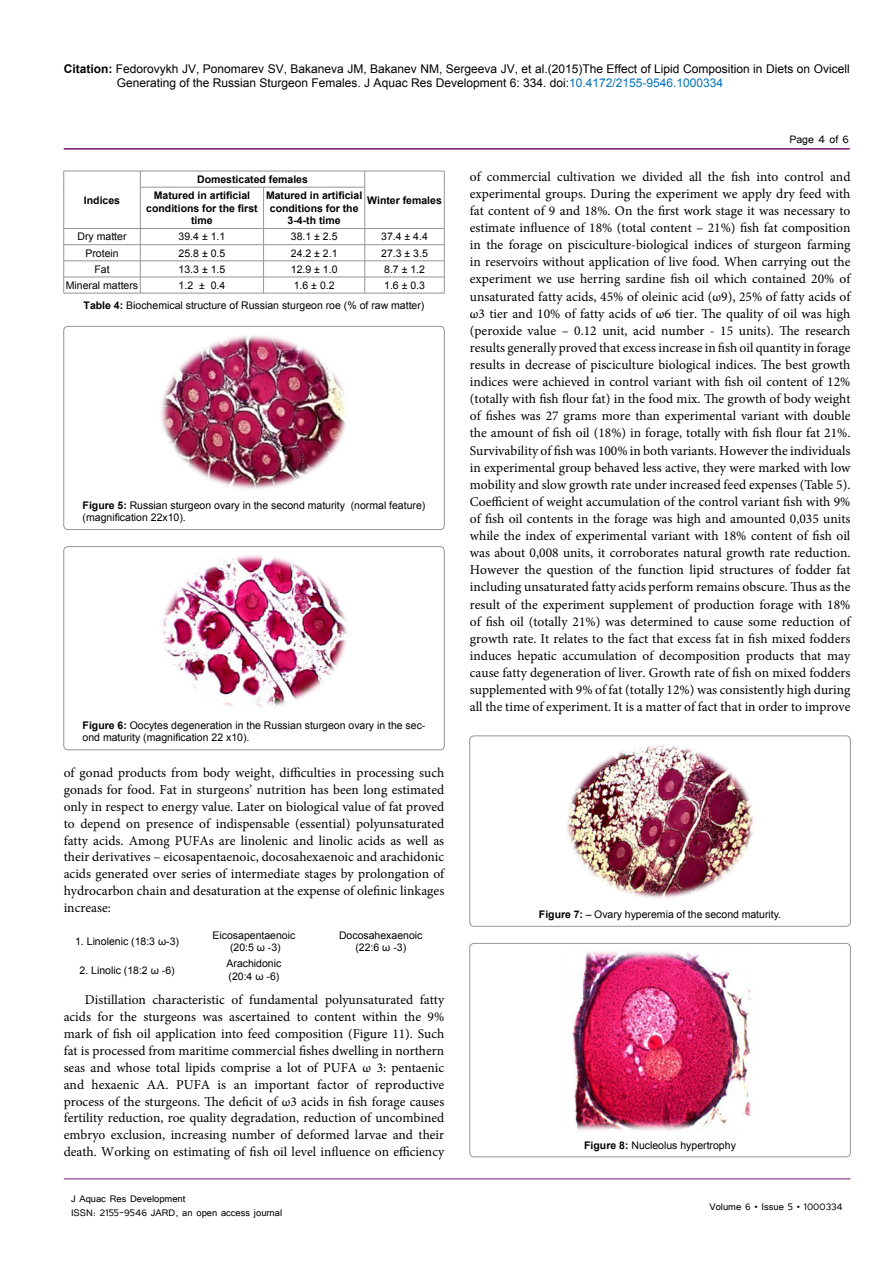
<style>
.page{position:relative;width:893px;height:1263px;background:#fff}
.page>*{position:absolute;margin:0;border:0;box-sizing:border-box;transform-origin:0 0}
.t1{font:13.5px/17.1px "Minion Pro";color:#000;text-align:justify}
.t2{font:13.5px "Tunga";color:#000}
.t3{font:12px/14.4px "Arial";color:#000}
.t4{font:12px/14.4px "Tunga";color:#000}
.t5{font:10.5px/12.6px "Arial";color:#000}
.t6{font:700 10.5px/12.6px "Arial";color:#000;text-align:center}
.s1{font-weight:700}
.s2{color:#0072bc}
</style>
<div class="page">
<hr style="left:64px;top:148px;width:786px;height:2px;background:#741472">
<hr style="left:64px;top:1179px;width:786px;height:1px;background:#741472">
<hr style="left:64px;top:171px;width:76px;height:1px;background:#939598">
<svg style="left:63px;top:171px;width:1px;height:16px"></svg>
<hr style="left:140px;top:171px;width:124px;height:1px;background:#939598">
<svg style="left:140px;top:171px;width:1px;height:16px"></svg>
<hr style="left:264px;top:171px;width:101px;height:1px;background:#939598">
<hr style="left:365px;top:171px;width:79px;height:1px;background:#939598">
<svg style="left:365px;top:171px;width:1px;height:16px"></svg>
<svg style="left:444px;top:171px;width:1px;height:16px"></svg>
<hr style="left:63px;top:187px;width:1px;height:41px;background:#939598">
<hr style="left:140px;top:187px;width:124px;height:1px;background:#939598">
<hr style="left:140px;top:187px;width:1px;height:41px;background:#939598">
<hr style="left:264px;top:187px;width:101px;height:1px;background:#939598">
<hr style="left:263px;top:187px;width:1px;height:41px;background:#939598">
<hr style="left:365px;top:187px;width:1px;height:41px;background:#939598">
<hr style="left:444px;top:187px;width:1px;height:41px;background:#939598">
<hr style="left:64px;top:228px;width:76px;height:1px;background:#939598">
<hr style="left:140px;top:228px;width:124px;height:1px;background:#939598">
<hr style="left:264px;top:228px;width:101px;height:1px;background:#939598">
<hr style="left:365px;top:228px;width:79px;height:1px;background:#939598">
<hr style="left:64px;top:244px;width:76px;height:1px;background:#939598">
<hr style="left:140px;top:244px;width:124px;height:1px;background:#939598">
<hr style="left:264px;top:244px;width:101px;height:1px;background:#939598">
<hr style="left:365px;top:244px;width:79px;height:1px;background:#939598">
<hr style="left:64px;top:261px;width:76px;height:1px;background:#939598">
<hr style="left:140px;top:261px;width:124px;height:1px;background:#939598">
<hr style="left:264px;top:261px;width:101px;height:1px;background:#939598">
<hr style="left:365px;top:261px;width:79px;height:1px;background:#939598">
<hr style="left:64px;top:277px;width:76px;height:1px;background:#939598">
<svg style="left:63px;top:229px;width:1px;height:64px"></svg>
<hr style="left:140px;top:277px;width:124px;height:1px;background:#939598">
<svg style="left:140px;top:229px;width:1px;height:64px"></svg>
<hr style="left:264px;top:277px;width:101px;height:1px;background:#939598">
<svg style="left:263px;top:229px;width:1px;height:64px"></svg>
<hr style="left:365px;top:277px;width:79px;height:1px;background:#939598">
<svg style="left:365px;top:229px;width:1px;height:64px"></svg>
<svg style="left:444px;top:229px;width:1px;height:64px"></svg>
<hr style="left:64px;top:293px;width:76px;height:1px;background:#939598">
<hr style="left:140px;top:293px;width:124px;height:1px;background:#939598">
<hr style="left:264px;top:293px;width:101px;height:1px;background:#939598">
<hr style="left:365px;top:293px;width:79px;height:1px;background:#939598">
<div style="left:64px;top:326px;width:380px;height:204px;border:1px solid #939598;border-radius:4px"></div>
<img style="left:161px;top:335px;width:185px;height:154px">
<div style="left:64px;top:547px;width:380px;height:203px;border:1px solid #939598;border-radius:4px"></div>
<img style="left:162px;top:555px;width:185px;height:153px">
<div style="left:470px;top:736px;width:380px;height:190px;border:1px solid #939598;border-radius:4px"></div>
<img style="left:567px;top:744px;width:187px;height:154px">
<div style="left:470px;top:943px;width:380px;height:214px;border:1px solid #939598;border-radius:4px"></div>
<img style="left:572px;top:951px;width:179px;height:180px">
<p class="t3" style="left:117px;top:61px;width:734px;text-indent:-53px"><span class="s1">Citation:</span> Fedorovykh JV, Ponomarev SV, Bakaneva JM, Bakanev NM, Sergeeva JV, et al.(2015)The Effect of Lipid Composition in Diets on Ovicell<br>Generating of the Russian Sturgeon Females. J Aquac Res Development 6: 334. doi:<span class="s2">10.4172/2155-9546.1000334</span></p>
<p class="t6" style="left:84px;top:194px;width:38px">Indices</p>
<p class="t6" style="left:197px;top:173px;width:112px">Domesticated females</p>
<p class="t6" style="left:146px;top:189px;width:113px">Matured in artificial conditions for the first time</p>
<p class="t6" style="left:266px;top:189px;width:98px">Matured in artificial conditions for the<br>3-4-th time</p>
<p class="t6" style="left:367px;top:194px;width:76px">Winter females</p>
<p class="t5" style="left:78px;top:231px;width:51px">Dry matter</p>
<p class="t5" style="left:179px;top:231px;width:48px">39.4 ± 1.1</p>
<p class="t5" style="left:291px;top:231px;width:48px">38.1 ± 2.5</p>
<p class="t5" style="left:381px;top:231px;width:48px">37.4 ± 4.4</p>
<p class="t5" style="left:85px;top:247px;width:35px">Protein</p>
<p class="t5" style="left:179px;top:247px;width:48px">25.8 ± 0.5</p>
<p class="t5" style="left:291px;top:247px;width:48px">24.2 ± 2.1</p>
<p class="t5" style="left:381px;top:247px;width:48px">27.3 ± 3.5</p>
<p class="t5" style="left:94px;top:263px;width:17px">Fat</p>
<p class="t5" style="left:179px;top:263px;width:48px">13.3 ± 1.5</p>
<p class="t5" style="left:291px;top:263px;width:48px">12.9 ± 1.0</p>
<p class="t5" style="left:384px;top:263px;width:42px">8.7 ± 1.2</p>
<p class="t5" style="left:66px;top:279px;width:74px">Mineral matters</p>
<p class="t5" style="left:179px;top:279px;width:48px">1.2 ± 0.4</p>
<p class="t5" style="left:294px;top:279px;width:42px">1.6 ± 0.2</p>
<p class="t5" style="left:84px;top:275px;width:343px;line-height:20.4px;text-align:right">1.6 ± 0.3<br><span class="s1">Table 4:</span> Biochemical structure of Russian sturgeon roe (% of raw matter)</p>
<p class="t5" style="left:83px;top:499px;width:344px"><span class="s1">Figure 5:</span> Russian sturgeon ovary in the second maturity (normal feature) (magnification 22х10).</p>
<p class="t5" style="left:83px;top:719px;width:344px"><span class="s1">Figure 6:</span> Oocytes degeneration in the Russian sturgeon ovary in the sec&shy;ond maturity (magnification 22 х10).</p>
<p class="t1" style="left:64px;top:764px;width:382px">of gonad products from body weight, difficulties in processing such gonads for food. Fat in sturgeons’ nutrition has been long estimated only in respect to energy value. Later on biological value of fat proved to depend on presence of indispensable (essential) polyunsaturated fatty acids. Among PUFAs are linolenic and linolic acids as well as their derivatives – eicosapentaenoic, docosahexaenoic and arachidonic acids generated over series of intermediate stages by prolongation of hydrocarbon chain and desaturation at the expense of olefinic linkages increase:</p>
<p class="t5" style="left:75px;top:935px;width:105px">1. Linolenic (18:3 ω-3)</p>
<p class="t5" style="left:212px;top:929px;width:84px;text-align:center">Eicosapentaenoic (20:5 ω -3)</p>
<p class="t5" style="left:339px;top:929px;width:85px;text-align:center">Docosahexaenoic (22:6 ω -3)</p>
<p class="t5" style="left:80px;top:964px;width:97px">2. Linolic (18:2 ω -6)</p>
<p class="t5" style="left:226px;top:957px;width:56px">Arachidonic (20:4 ω -6)</p>
<p class="t1" style="left:64px;top:991px;width:382px;text-indent:21px">Distillation characteristic of fundamental polyunsaturated fatty acids for the sturgeons was ascertained to content within the 9% mark of fish oil application into feed composition (Figure 11). Such fat is processed from maritime commercial fishes dwelling in northern seas and whose total lipids comprise a lot of PUFA ω 3: pentaenic and hexaenic AA. PUFA is an important factor of reproductive process of the sturgeons. The deficit of ω3 acids in fish forage causes fertility reduction, roe quality degradation, reduction of uncombined embryo exclusion, increasing number of deformed larvae and their death. Working on estimating of fish oil level influence on efficiency</p>
<p class="t4" style="left:71px;top:1190px;width:213px">J Aquac Res Development<br>ISSN: 2155-9546 JARD, an open access journal</p>
<p class="t2" style="left:789px;top:131px;width:61px">Page 4 of 6</p>
<p class="t1" style="left:470px;top:168px;width:382px">of commercial cultivation we divided all the fish into control and experimental groups. During the experiment we apply dry feed with fat content of 9 and 18%. On the first work stage it was necessary to estimate influence of 18% (total content – 21%) fish fat composition in the forage on pisciculture-biological indices of sturgeon farming in reservoirs without application of live food. When carrying out the experiment we use herring sardine fish oil which contained 20% of unsaturated fatty acids, 45% of oleinic acid (ω9), 25% of fatty acids of ω3 tier and 10% of fatty acids of ω6 tier. The quality of oil was high (peroxide value – 0.12 unit, acid number - 15 units). The research results generally proved that excess increase in fish oil quantity in forage results in decrease of pisciculture biological indices. The best growth indices were achieved in control variant with fish oil content of 12% (totally with fish flour fat) in the food mix. The growth of body weight of fishes was 27 grams more than experimental variant with double the amount of fish oil (18%) in forage, totally with fish flour fat 21%.<br>Survivability of fish was 100% in both variants. However the individuals in experimental group behaved less active, they were marked with low mobility and slow growth rate under increased feed expenses (Table 5).<br>Coefficient of weight accumulation of the control variant fish with 9% of fish oil contents in the forage was high and amounted 0,035 units while the index of experimental variant with 18% content of fish oil was about 0,008 units, it corroborates natural growth rate reduction.<br>However the question of the function lipid structures of fodder fat including unsaturated fatty acids perform remains obscure. Thus as the result of the experiment supplement of production forage with 18% of fish oil (totally 21%) was determined to cause some reduction of growth rate. It relates to the fact that excess fat in fish mixed fodders induces hepatic accumulation of decomposition products that may cause fatty degeneration of liver. Growth rate of fish on mixed fodders supplemented with 9% of fat (totally 12%) was consistently high during all the time of experiment. It is a matter of fact that in order to improve</p>
<p class="t5" style="left:539px;top:908px;width:244px"><span class="s1">Figure 7:</span> – Ovary hyperemia of the second maturity.</p>
<p class="t5" style="left:584px;top:1139px;width:153px"><span class="s1">Figure 8:</span> Nucleolus hypertrophy</p>
<p class="t4" style="left:709px;top:1199px;width:135px">Volume 6 • Issue 5 • 1000334</p>
</div>
